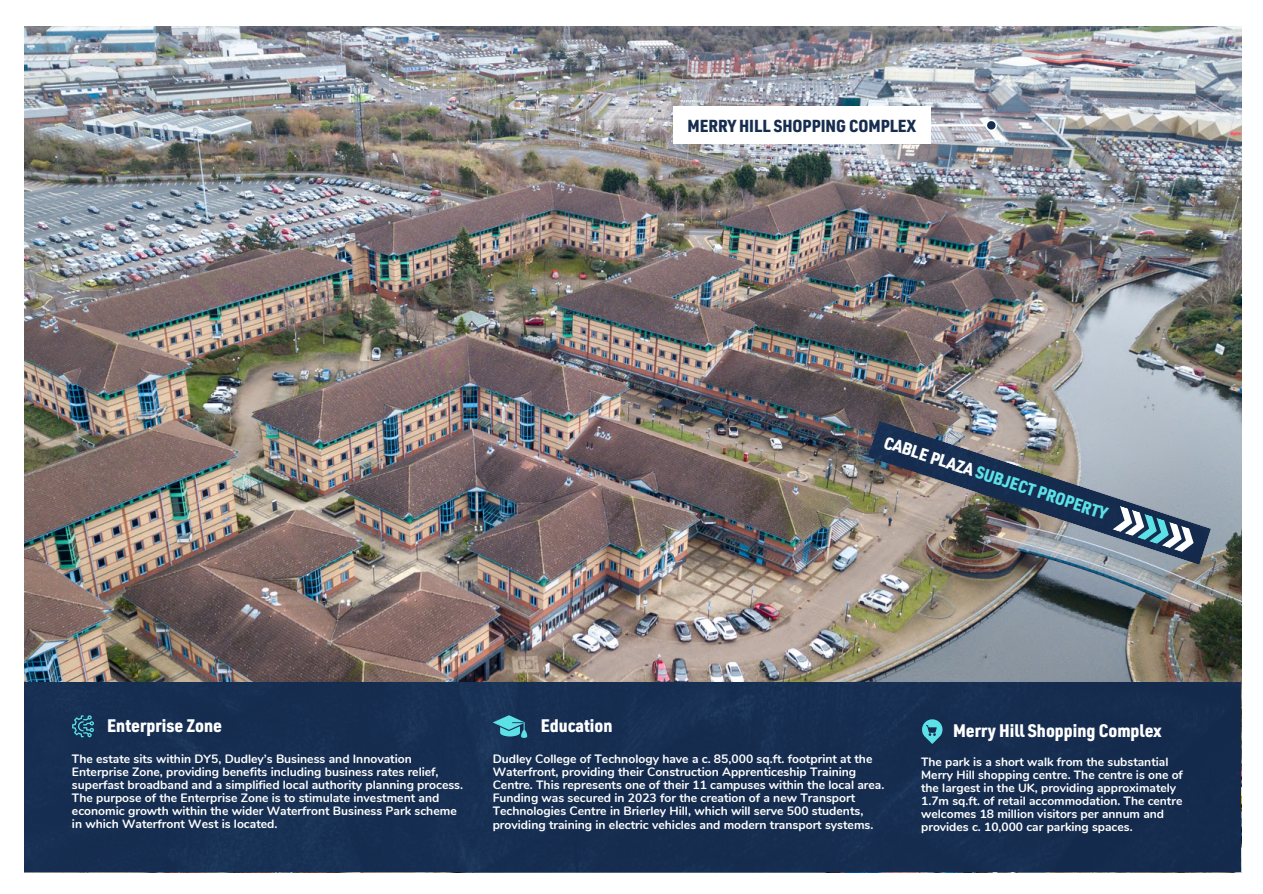
<style>
.page{position:relative;width:1263px;height:894px;background:#fff}
.page>*{position:absolute;margin:0;border:0;box-sizing:border-box;transform-origin:0 0}
.t1{font:900 17.85px "URWDIN Arabic Semi Cond";color:#fff}
.t2{font:900 17.1px "URWDIN Arabic Semi Cond";color:#5ce1e6}
.t3{font:900 17.1px "URWDIN Arabic Semi Cond";color:#172d50}
.t4{font:700 12.15px/13px "Nunito";color:#fff}
.t5{font:700 12px/13px "Nunito";color:#fff}
.s1{color:#fff}
</style>
<div class="page">
<img style="left:24px;top:27px;width:1217px;height:655px">
<div style="left:24px;top:682px;width:1217px;height:190px;background:#162d50"></div>
<svg style="left:72px;top:715px;width:22px;height:22px"></svg>
<img style="left:868px;top:420px;width:343px;height:144px">
<svg style="left:1112px;top:505px;width:85px;height:49px"></svg>
<hr style="left:915px;top:124px;width:77px;height:2px;background:#fff">
<svg style="left:986px;top:120px;width:11px;height:11px"></svg>
<div style="left:673px;top:106px;width:257px;height:38px;background:#fff"></div>
<svg style="left:985px;top:119px;width:12px;height:12px"></svg>
<div style="left:987px;top:121px;width:8px;height:8px;background:#172d50;border-radius:50%"></div>
<svg style="left:922px;top:719px;width:20px;height:24px"></svg>
<svg style="left:493px;top:715px;width:34px;height:22px"></svg>
<p class="t3" style="left:687px;top:114px;width:230px">MERRY HILL SHOPPING COMPLEX</p>
<p class="t2" style="left:888px;top:430px;width:235px;rotate:18deg"><span class="s1">CABLE PLAZA</span> SUBJECT PROPERTY</p>
<h1 class="t1" style="left:107px;top:713px;width:116px">Enterprise Zone</h1>
<p class="t4" style="left:72px;top:751px;width:393px">The estate sits within DY5, Dudley’s Business and Innovation Enterprise Zone, providing benefits including business rates relief, superfast broadband and a simplified local authority planning process.<br>The purpose of the Enterprise Zone is to stimulate investment and economic growth within the wider Waterfront Business Park scheme in which Waterfront West is located.</p>
<p class="t1" style="left:541px;top:713px;width:73px">Education</p>
<p class="t4" style="left:493px;top:752px;width:393px">Dudley College of Technology have a c. 85,000 sq.ft. footprint at the Waterfront, providing their Construction Apprenticeship Training Centre. This represents one of their 11 campuses within the local area.<br>Funding was secured in 2023 for the creation of a new Transport Technologies Centre in Brierley Hill, which will serve 500 students, providing training in electric vehicles and modern transport systems.</p>
<p class="t1" style="left:953px;top:718px;width:210px">Merry Hill Shopping Complex</p>
<h1 class="t5" style="left:921px;top:755px;width:263px">The park is a short walk from the substantial Merry Hill shopping centre. The centre is one of the largest in the UK, providing approximately 1.7m sq.ft. of retail accommodation. The centre welcomes 18 million visitors per annum and provides c. 10,000 car parking spaces.</h1>
</div>
